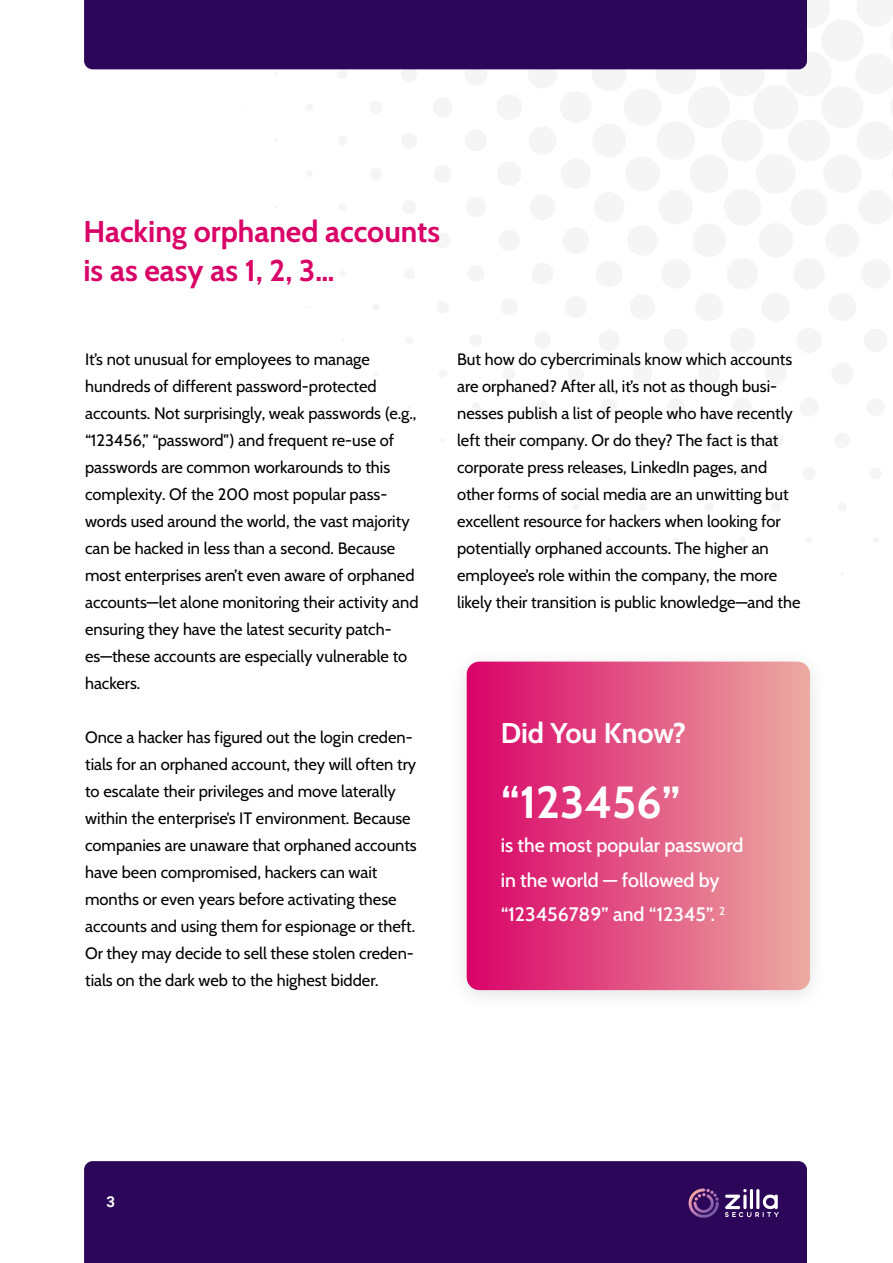
<style>
.page{position:relative;width:893px;height:1263px;background:#fff}
.page>*{position:absolute;margin:0;border:0;box-sizing:border-box;transform-origin:0 0}
.body_text{font:700 45px "Cabin";color:#fff}
.Sub_Title{font:700 30px/39px "Cabin";color:#d90368}
.body_text-2{font:700 28.5px "Cabin";color:#fff}
.body_text-3{font:500 19.5px/34.5px "Cabin";color:#fff}
.body_text-4{font:16.5px/27px "Cabin";color:#000}
.t1{font:700 15px "Roboto";color:#fff}
</style>
<div class="page">
<div style="left:84px;top:0;width:723px;height:69px;background:#2c0659"></div>
<div style="left:84px;top:1161px;width:723px;height:102px;background:#2c0659"></div>
<svg style="left:688px;top:1188px;width:31px;height:30px"></svg>
<svg style="left:725px;top:1189px;width:54px;height:28px"></svg>
<svg style="left:467px;top:662px;width:343px;height:328px;background:#e25584"></svg>
<p class="Sub_Title" style="left:83px;top:210px;width:358px">Hacking orphaned accounts is as easy as 1, 2, 3…</p>
<p class="body_text-4" style="left:85px;top:345px;width:335px">It’s not unusual for employees to manage hundreds of different password-protected accounts. Not surprisingly, weak passwords (e.g., “123456,” “password”) and frequent re-use of passwords are common workarounds to this complexity. Of the 200 most popular pass&shy;words used around the world, the vast majority can be hacked in less than a second. Because most enterprises aren’t even aware of orphaned accounts—let alone monitoring their activity and ensuring they have the latest security patch&shy;es—these accounts are especially vulnerable to hackers.</p>
<p class="body_text-4" style="left:85px;top:723px;width:333px">Once a hacker has figured out the login creden&shy;tials for an orphaned account, they will often try to escalate their privileges and move laterally within the enterprise’s IT environment. Because companies are unaware that orphaned accounts have been compromised, hackers can wait months or even years before activating these accounts and using them for espionage or theft.<br>Or they may decide to sell these stolen creden&shy;tials on the dark web to the highest bidder.</p>
<p class="body_text-4" style="left:457px;top:345px;width:345px">But how do cybercriminals know which accounts are orphaned? After all, it’s not as though busi&shy;nesses publish a list of people who have recently left their company. Or do they? The fact is that corporate press releases, LinkedIn pages, and other forms of social media are an unwitting but excellent resource for hackers when looking for potentially orphaned accounts. The higher an employee’s role within the company, the more likely their transition is public knowledge—and the</p>
<p class="body_text-2" style="left:501px;top:710px;width:187px">Did You Know?</p>
<p class="body_text" style="left:501px;top:767px;width:181px">“123456”</p>
<p class="body_text-3" style="left:501px;top:827px;width:244px">is the most popular password in the world — followed by “123456789” and “12345”. <sup>2</sup></p>
<p class="t1" style="left:107px;top:1191px;width:10px">3</p>
</div>
